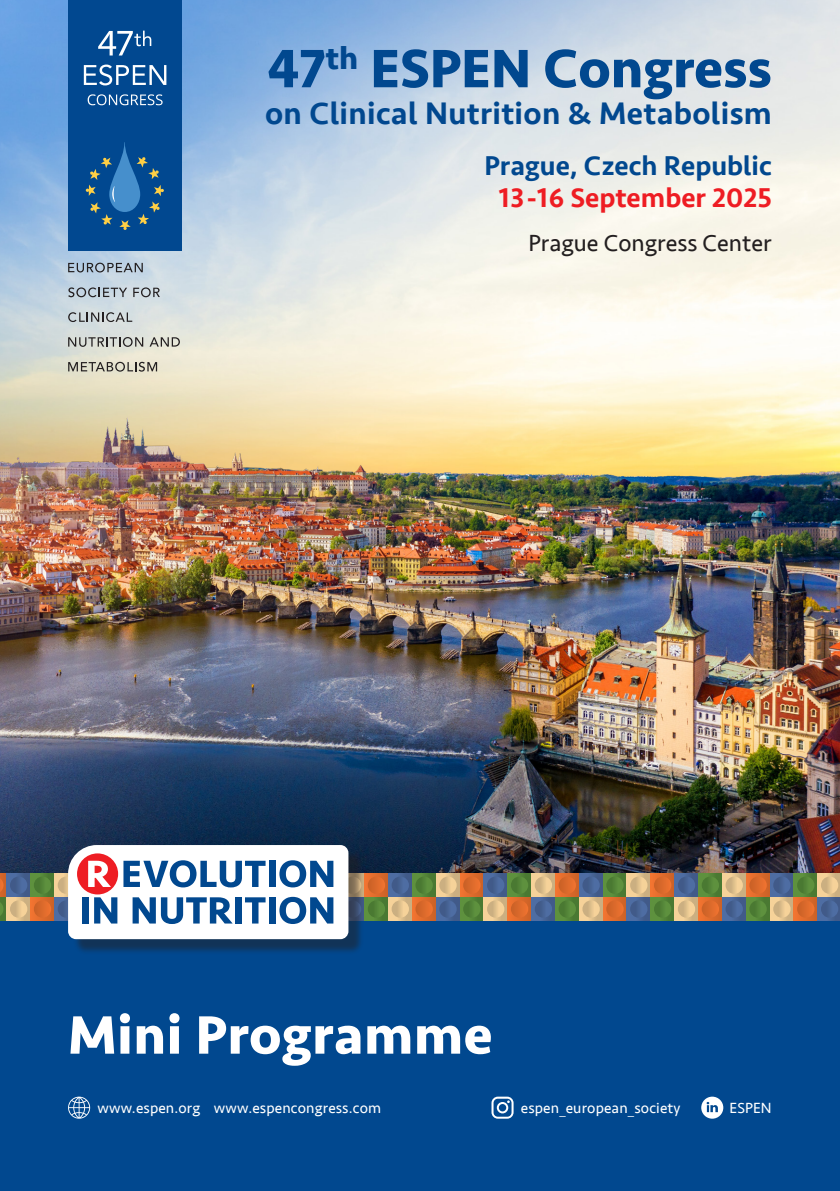
<style>
.page{position:relative;width:840px;height:1191px;background:#fff}
.page>*{position:absolute;margin:0;border:0;box-sizing:border-box;transform-origin:0 0}
.t1{font:700 56px "Seravek";color:#01488f}
.t2{font:700 56px "Seravek";letter-spacing:.01em;color:#fff}
.t3{font:500 32px "Seravek";letter-spacing:.01em;color:#01488f}
.t4{font:500 28px "Seravek";color:#01488f}
.t5{font:500 28px "Seravek";color:#ee1d23}
.t6{font:24px "Seravek";color:#231f20}
.body_bold{font:15.2px "Seravek";letter-spacing:.01em;color:#fff}
</style>
<div class="page">
<img style="left:0;top:0;width:839px;height:416px">
<img style="left:0;top:416px;width:839px;height:457px">
<div style="left:68px;top:0;width:113px;height:250px;background:#014890"></div>
<svg style="left:86px;top:142px;width:78px;height:88px"></svg>
<svg style="left:68px;top:263px;width:75px;height:9px"></svg>
<svg style="left:68px;top:287px;width:59px;height:10px"></svg>
<svg style="left:133px;top:287px;width:27px;height:10px"></svg>
<svg style="left:68px;top:312px;width:64px;height:10px"></svg>
<svg style="left:68px;top:337px;width:75px;height:10px"></svg>
<svg style="left:149px;top:337px;width:31px;height:9px"></svg>
<svg style="left:68px;top:362px;width:89px;height:10px"></svg>
<svg style="left:84px;top:65px;width:82px;height:20px"></svg>
<svg style="left:88px;top:94px;width:74px;height:11px"></svg>
<svg style="left:98px;top:31px;width:53px;height:24px"></svg>
<div style="left:0;top:897px;width:839px;height:294px;background:#01488f"></div>
<div style="left:0;top:873px;width:7px;height:24px;background:#cd6227"></div>
<svg style="left:0;top:878px;width:4px;height:14px"></svg>
<div style="left:7px;top:873px;width:24px;height:24px;background:linear-gradient(to right,#5172aa,#405986)"></div>
<svg style="left:10px;top:876px;width:17px;height:18px"></svg>
<div style="left:31px;top:873px;width:23px;height:24px;background:linear-gradient(to bottom,#548538,#548638)"></div>
<div style="left:34px;top:876px;width:17px;height:18px;background:#538538;border-radius:9px"></div>
<svg style="left:54px;top:873px;width:14px;height:24px"></svg>
<svg style="left:58px;top:876px;width:17px;height:18px"></svg>
<div style="left:340px;top:873px;width:24px;height:24px;background:#c9ad80"></div>
<div style="left:364px;top:873px;width:24px;height:24px;background:linear-gradient(to right,#f37531,#cd6227)"></div>
<svg style="left:367px;top:876px;width:18px;height:18px"></svg>
<div style="left:388px;top:873px;width:24px;height:24px;background:linear-gradient(to right,#5273ab,#405987)"></div>
<svg style="left:391px;top:876px;width:18px;height:18px"></svg>
<div style="left:412px;top:873px;width:24px;height:24px;background:linear-gradient(to right,#639842,#4a7932)"></div>
<svg style="left:415px;top:876px;width:17px;height:18px"></svg>
<svg style="left:436px;top:873px;width:23px;height:24px"></svg>
<svg style="left:439px;top:876px;width:17px;height:18px"></svg>
<div style="left:459px;top:873px;width:24px;height:24px;background:linear-gradient(to right,#f47532,#ce6327)"></div>
<svg style="left:463px;top:876px;width:17px;height:18px"></svg>
<div style="left:483px;top:873px;width:24px;height:24px;background:linear-gradient(to right,#5273ab,#415a87)"></div>
<svg style="left:487px;top:876px;width:17px;height:18px"></svg>
<div style="left:507px;top:873px;width:24px;height:24px;background:linear-gradient(to right,#649942,#497832)"></div>
<div style="left:510px;top:876px;width:18px;height:18px;background:#538538;border-radius:9px"></div>
<svg style="left:531px;top:873px;width:24px;height:24px"></svg>
<svg style="left:534px;top:876px;width:17px;height:18px"></svg>
<svg style="left:555px;top:873px;width:24px;height:24px"></svg>
<svg style="left:558px;top:876px;width:17px;height:18px"></svg>
<svg style="left:579px;top:873px;width:23px;height:24px"></svg>
<svg style="left:582px;top:876px;width:17px;height:18px"></svg>
<div style="left:602px;top:873px;width:24px;height:24px;background:linear-gradient(to right,#649942,#4a7932)"></div>
<svg style="left:606px;top:876px;width:17px;height:18px"></svg>
<svg style="left:626px;top:873px;width:24px;height:24px"></svg>
<svg style="left:629px;top:876px;width:18px;height:18px"></svg>
<div style="left:650px;top:873px;width:24px;height:24px;background:linear-gradient(to right,#f47532,#ce6327)"></div>
<svg style="left:653px;top:876px;width:18px;height:18px"></svg>
<svg style="left:674px;top:873px;width:24px;height:24px"></svg>
<svg style="left:677px;top:876px;width:17px;height:18px"></svg>
<div style="left:698px;top:873px;width:24px;height:24px;background:linear-gradient(to bottom,#558638,#548538)"></div>
<div style="left:701px;top:876px;width:17px;height:18px;background:#538538;border-radius:9px"></div>
<svg style="left:722px;top:873px;width:23px;height:24px"></svg>
<svg style="left:725px;top:876px;width:17px;height:18px"></svg>
<svg style="left:745px;top:873px;width:24px;height:24px"></svg>
<svg style="left:749px;top:876px;width:17px;height:18px"></svg>
<div style="left:769px;top:873px;width:24px;height:24px;background:linear-gradient(to right,#5273ab,#415b89)"></div>
<svg style="left:772px;top:876px;width:18px;height:18px"></svg>
<div style="left:793px;top:873px;width:24px;height:24px;background:linear-gradient(to right,#649842,#4a7932)"></div>
<svg style="left:796px;top:876px;width:18px;height:18px"></svg>
<svg style="left:817px;top:873px;width:22px;height:24px"></svg>
<svg style="left:820px;top:876px;width:17px;height:18px"></svg>
<div style="left:0;top:897px;width:7px;height:24px;background:#4a7932"></div>
<svg style="left:0;top:902px;width:4px;height:14px"></svg>
<svg style="left:7px;top:897px;width:24px;height:24px"></svg>
<svg style="left:10px;top:900px;width:17px;height:17px"></svg>
<svg style="left:31px;top:897px;width:23px;height:24px"></svg>
<svg style="left:34px;top:900px;width:17px;height:17px"></svg>
<div style="left:54px;top:897px;width:24px;height:24px;background:linear-gradient(to bottom,#4d6ca2,#4c6a9f)"></div>
<svg style="left:58px;top:900px;width:17px;height:17px"></svg>
<div style="left:340px;top:897px;width:24px;height:24px;background:#405988"></div>
<div style="left:364px;top:897px;width:24px;height:24px;background:linear-gradient(to right,#639841,#497832)"></div>
<div style="left:367px;top:900px;width:18px;height:17px;background:#538538;border-radius:9px"></div>
<div style="left:388px;top:897px;width:24px;height:24px;background:linear-gradient(to right,#ffdb9f,#c8ad7f)"></div>
<svg style="left:391px;top:900px;width:18px;height:17px"></svg>
<svg style="left:412px;top:897px;width:24px;height:24px"></svg>
<svg style="left:415px;top:900px;width:17px;height:17px"></svg>
<svg style="left:436px;top:897px;width:23px;height:24px"></svg>
<svg style="left:439px;top:900px;width:17px;height:17px"></svg>
<div style="left:459px;top:897px;width:24px;height:24px;background:linear-gradient(to right,#639741,#4a7a32)"></div>
<svg style="left:463px;top:900px;width:17px;height:17px"></svg>
<svg style="left:483px;top:897px;width:24px;height:24px"></svg>
<svg style="left:487px;top:900px;width:17px;height:17px"></svg>
<div style="left:507px;top:897px;width:24px;height:24px;background:linear-gradient(to right,#f37531,#ce6328)"></div>
<svg style="left:510px;top:900px;width:18px;height:17px"></svg>
<svg style="left:531px;top:897px;width:24px;height:24px"></svg>
<svg style="left:534px;top:900px;width:17px;height:17px"></svg>
<div style="left:555px;top:897px;width:24px;height:24px;background:linear-gradient(to bottom,#548538,#558639)"></div>
<svg style="left:558px;top:900px;width:17px;height:17px"></svg>
<svg style="left:579px;top:897px;width:23px;height:24px"></svg>
<svg style="left:582px;top:900px;width:17px;height:17px"></svg>
<svg style="left:602px;top:897px;width:24px;height:24px"></svg>
<svg style="left:606px;top:900px;width:17px;height:17px"></svg>
<div style="left:626px;top:897px;width:24px;height:24px;background:linear-gradient(to right,#5272aa,#415b89)"></div>
<svg style="left:629px;top:900px;width:18px;height:17px"></svg>
<div style="left:650px;top:897px;width:24px;height:24px;background:linear-gradient(to right,#649841,#4a7932)"></div>
<svg style="left:653px;top:900px;width:18px;height:17px"></svg>
<svg style="left:674px;top:897px;width:24px;height:24px"></svg>
<svg style="left:677px;top:900px;width:17px;height:17px"></svg>
<svg style="left:698px;top:897px;width:24px;height:24px"></svg>
<svg style="left:701px;top:900px;width:17px;height:17px"></svg>
<svg style="left:722px;top:897px;width:23px;height:24px"></svg>
<svg style="left:725px;top:900px;width:17px;height:17px"></svg>
<svg style="left:745px;top:897px;width:24px;height:24px"></svg>
<svg style="left:749px;top:900px;width:17px;height:17px"></svg>
<svg style="left:769px;top:897px;width:24px;height:24px"></svg>
<svg style="left:772px;top:900px;width:18px;height:17px"></svg>
<svg style="left:793px;top:897px;width:24px;height:24px"></svg>
<svg style="left:796px;top:900px;width:18px;height:17px"></svg>
<svg style="left:817px;top:897px;width:22px;height:24px"></svg>
<svg style="left:820px;top:900px;width:17px;height:17px"></svg>
<svg style="left:491px;top:1096px;width:22px;height:22px"></svg>
<svg style="left:701px;top:1096px;width:22px;height:22px"></svg>
<svg style="left:68px;top:1096px;width:22px;height:22px"></svg>
<div style="left:73px;top:850px;width:290px;height:104px;background:#231f20;opacity:.5"></div>
<svg style="left:68px;top:845px;width:280px;height:94px"></svg>
<p class="t1" style="left:267px;top:24px;width:506px">47<sup>th</sup> ESPEN Congress</p>
<p class="t3" style="left:265px;top:94px;width:508px">on Clinical Nutrition &amp; Metabolism</p>
<p class="t4" style="left:484px;top:149px;width:289px">Prague, Czech Republic</p>
<p class="t5" style="left:498px;top:181px;width:274px">13-16 September 2025</p>
<p class="t6" style="left:528px;top:224px;width:245px">Prague Congress Center</p>
<p class="t2" style="left:68px;top:990px;width:426px">Mini Programme</p>
<p class="body_bold" style="left:97px;top:1096px;width:285px">www.espen.org www.espencongress.com</p>
<p class="body_bold" style="left:520px;top:1096px;width:161px">espen_european_society</p>
<p class="body_bold" style="left:729px;top:1096px;width:44px">ESPEN</p>
</div>
